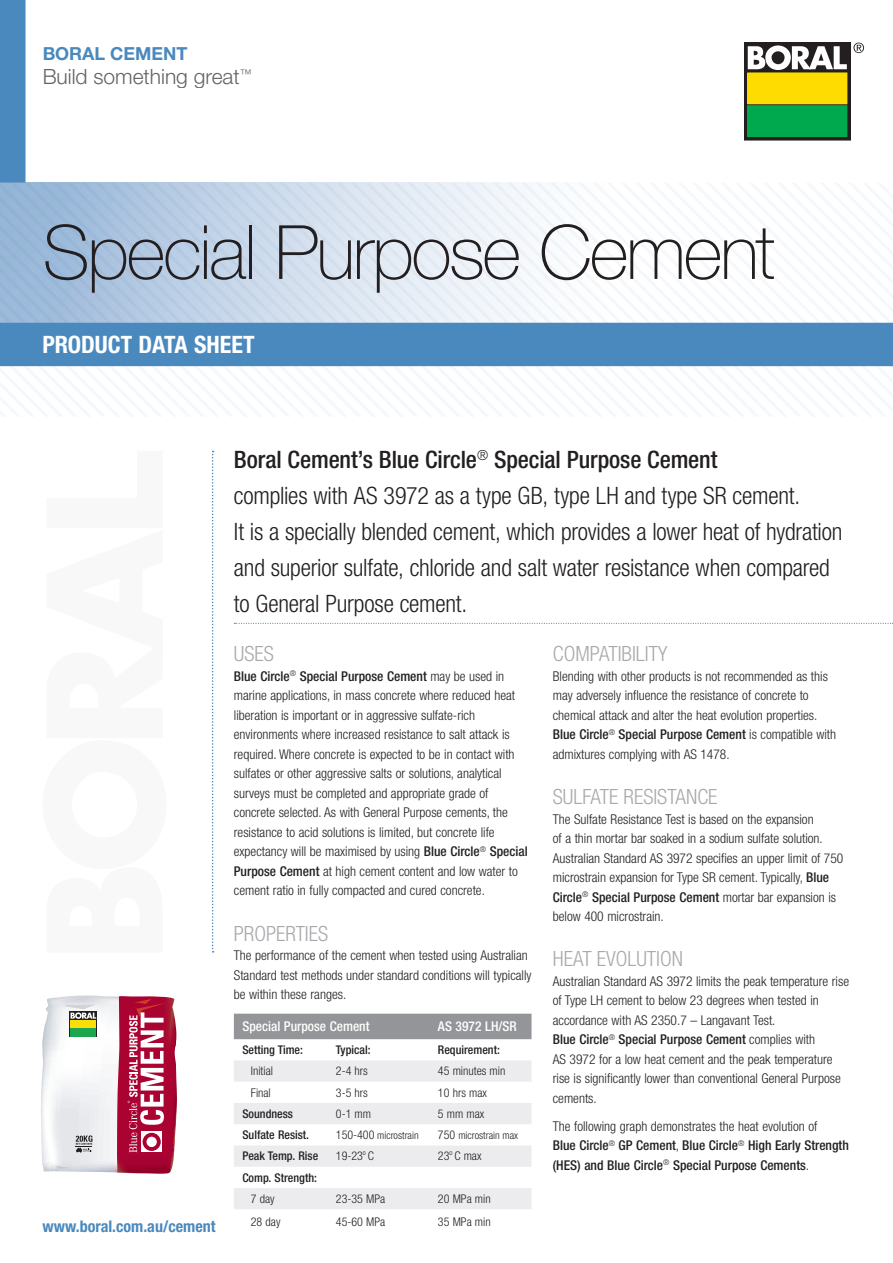
<style>
.page{position:relative;width:893px;height:1263px;background:#fff}
.page>*{position:absolute;margin:0;border:0;box-sizing:border-box;transform-origin:0 0}
.t1{font:100 75px "Helvetica Neue LT Std";letter-spacing:-.03em;color:#231f20}
.Intro_para{font:300 condensed 24px/36px "Helvetica Neue LT Std";letter-spacing:-.01em;color:#231f20}
.t2{font:700 condensed 24px "Helvetica Neue LT Std";color:#fff}
.Subheads{font:300 condensed 21px "Helvetica Neue LT Std";color:#a8a9ad}
.t3{font:300 21px "Helvetica Neue LT Std";color:#636366}
.t4{font:700 18px "Helvetica Neue LT Std";color:#4a89be}
.t5{font:700 condensed 16.05px "Helvetica Neue LT Std";color:#4a89be}
.Body_copy{font:300 condensed 13.5px/19.5px "Helvetica Neue LT Std";color:#231f20}
.Body_copy_no___after{font:300 condensed 13.5px/19.5px "Helvetica Neue LT Std";color:#231f20}
.Body_copy-2{font:500 condensed 13.5px/19.5px "Helvetica Neue LT Std";color:#231f20}
.Body_copy_no___after-2{font:500 condensed 13.5px "Helvetica Neue LT Std";color:#fff}
.Body_copy_no___after-3{font:300 condensed 12px "Helvetica Neue LT Std";color:#231f20}
.Body_copy_no___after-4{font:500 condensed 12px "Helvetica Neue LT Std";color:#231f20}
.Body_copy_no___after-5{font:300 condensed 10.5px "Helvetica Neue LT Std";color:#231f20}
.Body_copy_no___after-6{font:300 condensed 7.05px "Helvetica Neue LT Std";color:#231f20}
.s1{font-weight:500}
.s2{font-size:12px}
.s3{font-weight:300}
</style>
<div class="page">
<div style="left:0;top:0;width:26px;height:183px;background:#4a89be"></div>
<svg style="left:212px;top:451px;width:2px;height:501px"></svg>
<svg style="left:0;top:183px;width:893px;height:233px"></svg>
<div style="left:0;top:323px;width:893px;height:43px;background:#4a89be"></div>
<svg style="left:746px;top:45px;width:102px;height:93px"></svg>
<div style="left:744px;top:43px;width:106px;height:97px;border:1px solid #231f20"></div>
<div style="left:748px;top:73px;width:99px;height:31px;background:#ffdc01"></div>
<div style="left:748px;top:106px;width:99px;height:31px;background:#00a94e"></div>
<svg style="left:748px;top:45px;width:99px;height:25px"></svg>
<svg style="left:853px;top:43px;width:11px;height:10px"></svg>
<div style="left:234px;top:1014px;width:297px;height:25px;background:#939598"></div>
<svg style="left:234px;top:1060px;width:297px;height:149px"></svg>
<svg style="left:234px;top:623px;width:659px;height:1px"></svg>
<svg style="left:41px;top:995px;width:136px;height:178px"></svg>
<h3 class="t4" style="left:43px;top:42px;width:147px">BORAL CEMENT</h3>
<h3 class="t3" style="left:43px;top:63px;width:211px">Build something great<sup>™</sup></h3>
<h1 class="t1" style="left:43px;top:209px;width:734px">Special Purpose Cement</h1>
<h2 class="t2" style="left:43px;top:330px;width:214px">PRODUCT DATA SHEET</h2>
<p class="t5" style="left:43px;top:1216px;width:175px">www.boral.com.au/cement</p>
<p class="Intro_para" style="left:234px;top:441px;width:610px"><span class="s1">Boral Cement’s Blue Circle</span><sup>®</sup> <span class="s1">Special Purpose Cement<br></span>complies with AS 3972 as a type GB, type LH and type SR cement.<br>It is a specially blended cement, which provides a lower heat of hydration and superior sulfate, chloride and salt water resistance when compared to General Purpose cement.</p>
<p class="Subheads" style="left:234px;top:642px;width:41px">USES</p>
<p class="Body_copy_no___after" style="left:234px;top:666px;width:295px"><span class="s1">Blue Circle</span><sup>®</sup> <span class="s1">Special Purpose Cement</span> may be used in marine applications, in mass concrete where reduced heat liberation is important or in aggressive sulfate-rich environments where increased resistance to salt attack is required. Where concrete is expected to be in contact with sulfates or other aggressive salts or solutions, analytical surveys must be completed and appropriate grade of concrete selected. As with General Purpose cements, the resistance to acid solutions is limited, but concrete life expectancy will be maximised by using <span class="s1">Blue Circle</span><sup>®</sup> <span class="s1">Special Purpose Cement</span> at high cement content and low water to cement ratio in fully compacted and cured concrete.</p>
<p class="Subheads" style="left:234px;top:921px;width:96px">PROPERTIES</p>
<p class="Body_copy" style="left:234px;top:945px;width:299px">The performance of the cement when tested using Australian<br>Standard test methods under standard conditions will typically be within these ranges.</p>
<p class="Body_copy_no___after-2" style="left:242px;top:1018px;width:129px">Special Purpose Cement</p>
<p class="Body_copy_no___after-2" style="left:438px;top:1018px;width:80px">AS 3972 LH/SR</p>
<p class="Body_copy_no___after-4" style="left:242px;top:1043px;width:62px">Setting Time:</p>
<p class="Body_copy_no___after-4" style="left:336px;top:1043px;width:36px">Typical:</p>
<p class="Body_copy_no___after-4" style="left:438px;top:1043px;width:63px">Requirement:</p>
<p class="Body_copy_no___after-3" style="left:251px;top:1064px;width:24px">Initial</p>
<p class="Body_copy_no___after-3" style="left:336px;top:1064px;width:34px">2-4 hrs</p>
<p class="Body_copy_no___after-3" style="left:438px;top:1064px;width:69px">45 minutes min</p>
<p class="Body_copy_no___after-3" style="left:251px;top:1085px;width:21px">Final</p>
<p class="Body_copy_no___after-3" style="left:336px;top:1085px;width:34px">3-5 hrs</p>
<p class="Body_copy_no___after-3" style="left:438px;top:1085px;width:50px">10 hrs max</p>
<p class="Body_copy_no___after-4" style="left:242px;top:1106px;width:52px">Soundness</p>
<p class="Body_copy_no___after-3" style="left:336px;top:1107px;width:37px">0-1 mm</p>
<p class="Body_copy_no___after-3" style="left:438px;top:1107px;width:48px">5 mm max</p>
<p class="Body_copy_no___after-4" style="left:242px;top:1128px;width:68px">Sulfate Resist.</p>
<p class="Body_copy_no___after-5" style="left:336px;top:1129px;width:84px"><span class="s2">150-400</span> microstrain</p>
<p class="Body_copy_no___after-5" style="left:438px;top:1129px;width:82px"><span class="s2">750</span> microstrain max</p>
<p class="Body_copy_no___after-4" style="left:242px;top:1149px;width:77px">Peak Temp. Rise</p>
<p class="Body_copy_no___after-3" style="left:336px;top:1149px;width:40px">19-23 C</p>
<p class="Body_copy_no___after-6" style="left:363px;top:1148px;width:4px">o</p>
<p class="Body_copy_no___after-3" style="left:438px;top:1149px;width:45px">23 C max</p>
<p class="Body_copy_no___after-6" style="left:449px;top:1148px;width:4px">o</p>
<p class="Body_copy_no___after-4" style="left:242px;top:1170px;width:76px">Comp. Strength:</p>
<p class="Body_copy_no___after-3" style="left:251px;top:1192px;width:25px">7 day</p>
<p class="Body_copy_no___after-3" style="left:336px;top:1192px;width:51px">23-35 MPa</p>
<p class="Body_copy_no___after-3" style="left:438px;top:1192px;width:54px">20 MPa min</p>
<p class="Body_copy_no___after-3" style="left:251px;top:1215px;width:31px">28 day</p>
<p class="Body_copy_no___after-3" style="left:336px;top:1215px;width:51px">45-60 MPa</p>
<p class="Body_copy_no___after-3" style="left:438px;top:1215px;width:54px">35 MPa min</p>
<p class="Subheads" style="left:553px;top:642px;width:116px">COMPATIBILITY</p>
<p class="Body_copy" style="left:553px;top:666px;width:285px">Blending with other products is not recommended as this may adversely influence the resistance of concrete to chemical attack and alter the heat evolution properties.<br><span class="s1">Blue Circle</span><sup>®</sup> <span class="s1">Special Purpose Cement</span> is compatible with admixtures complying with AS 1478.</p>
<p class="Subheads" style="left:553px;top:785px;width:166px">SULFATE RESISTANCE</p>
<p class="Body_copy" style="left:553px;top:809px;width:292px">The Sulfate Resistance Test is based on the expansion<br>of a thin mortar bar soaked in a sodium sulfate solution.<br>Australian Standard AS 3972 specifies an upper limit of 750 microstrain expansion for Type SR cement. Typically, <span class="s1">Blue Circle</span><sup>®</sup> <span class="s1">Special Purpose Cement</span> mortar bar expansion is below 400 microstrain.</p>
<p class="Subheads" style="left:553px;top:947px;width:132px">HEAT EVOLUTION</p>
<p class="Body_copy" style="left:553px;top:971px;width:298px">Australian Standard AS 3972 limits the peak temperature rise of Type LH cement to below 23 degrees when tested in accordance with AS 2350.7 – Langavant Test.<br><span class="s1">Blue Circle</span><sup>®</sup> <span class="s1">Special Purpose Cement</span> complies with<br>AS 3972 for a low heat cement and the peak temperature rise is significantly lower than conventional General Purpose cements.</p>
<p class="Body_copy-2" style="left:553px;top:1116px;width:298px"><span class="s3">The following graph demonstrates the heat evolution of<br></span>Blue Circle<sup>®</sup> GP Cement<span class="s3">,</span> Blue Circle<sup>®</sup> High Early Strength (HES) and Blue Circle<sup>®</sup> Special Purpose Cements<span class="s3">.</span></p>
</div>
